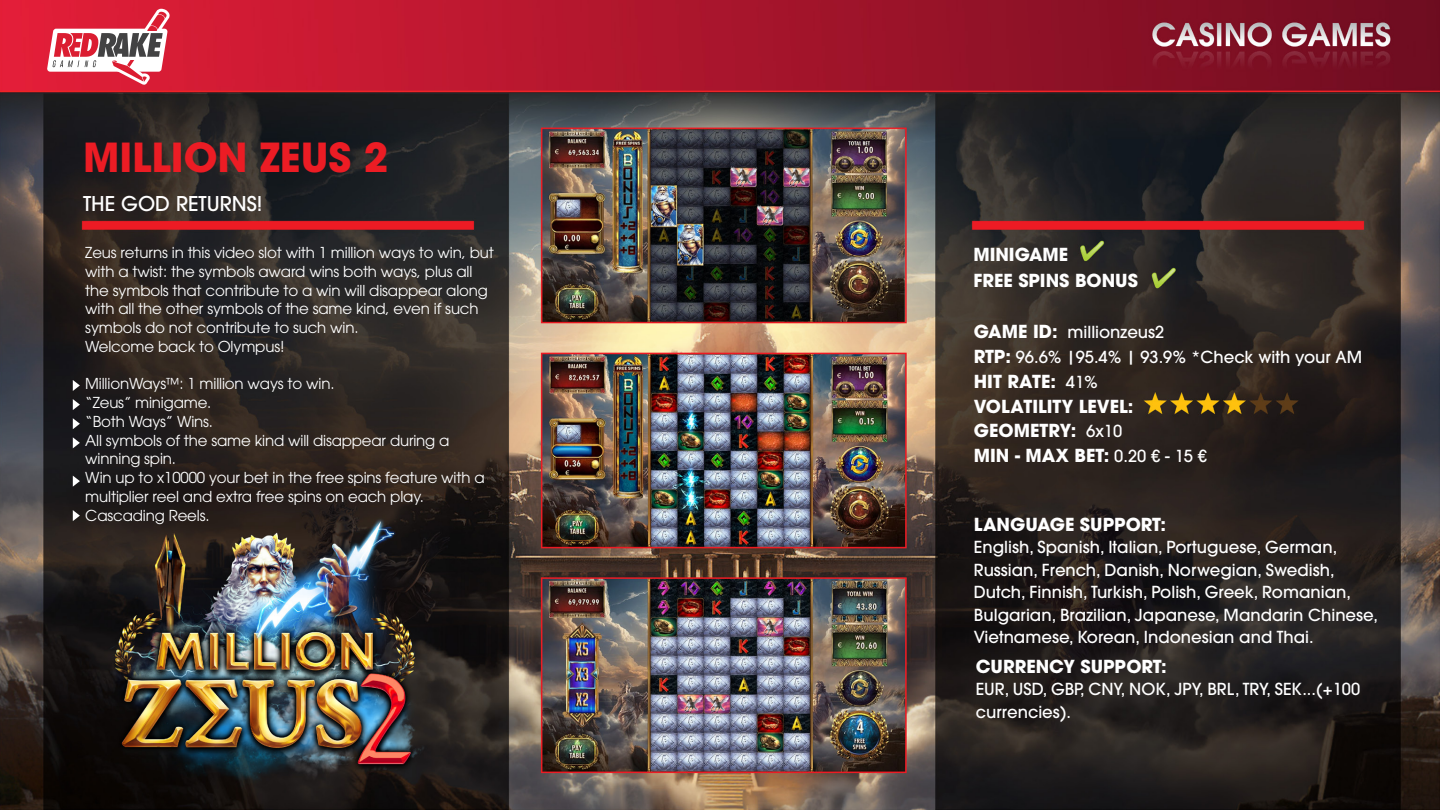
<style>
.page{position:relative;width:1440px;height:810px;background:#fff}
.page>*{position:absolute;margin:0;border:0;box-sizing:border-box;transform-origin:0 0}
.t1{font:700 39.75px "ITC Avant Garde Pro";color:#ec1c24}
.t2{font:500 20.25px "ITC Avant Garde Pro";color:#fff}
.t3{font:700 17.85px/24.8px "ITC Avant Garde Pro";color:#fff}
.t4{font:500 16.5px/22.5px "ITC Avant Garde Pro";color:#fff}
.t5{font:15px/18.8px "ITC Avant Garde Pro";letter-spacing:-.01em;color:#fff}
.s1{font-weight:700;font-size:17.85px}
.s2{font-weight:500;font-size:16.5px}
</style>
<div class="page">
<img style="left:0;top:0;width:1440px;height:810px">
<svg style="left:73px;top:399px;width:7px;height:11px"></svg>
<svg style="left:73px;top:380px;width:7px;height:11px"></svg>
<svg style="left:73px;top:418px;width:7px;height:11px"></svg>
<svg style="left:73px;top:437px;width:7px;height:11px"></svg>
<svg style="left:73px;top:476px;width:7px;height:11px"></svg>
<svg style="left:73px;top:510px;width:7px;height:11px"></svg>
<svg style="left:47px;top:9px;width:123px;height:76px"></svg>
<h1 class="t1" style="left:83px;top:131px;width:307px">MILLION ZEUS 2</h1>
<h2 class="t2" style="left:83px;top:191px;width:181px">THE GOD RETURNS!</h2>
<p class="t5" style="left:85px;top:243px;width:410px">Zeus returns in this video slot with 1 million ways to win, but with a twist: the symbols award wins both ways, plus all the symbols that contribute to a win will disappear along with all the other symbols of the same kind, even if such symbols do not contribute to such win.<br>Welcome back to Olympus!</p>
<p class="t5" style="left:85px;top:374px;width:401px">MillionWays™: 1 million ways to win.<br>“Zeus” minigame.<br>“Both Ways” Wins.<br>All symbols of the same kind will disappear during a winning spin.<br>Win up to x10000 your bet in the free spins feature with a multiplier reel and extra free spins on each play.<br>Cascading Reels.</p>
<p class="t3" style="left:973px;top:241px;width:166px;line-height:26.3px">MINIGAME<br>FREE SPINS BONUS</p>
<p class="t4" style="left:974px;top:320px;width:390px;line-height:24.8px"><span class="s1">GAME ID:</span> millionzeus2<br><span class="s1">RTP:</span> 96.6% |95.4% | 93.9% *Check with your AM</p>
<p class="t3" style="left:974px;top:369px;width:235px">HIT RATE: <span class="s2">41%<br></span>VOLATILITY LEVEL:<br>GEOMETRY: <span class="s2">6x10<br></span>MIN - MAX BET: <span class="s2">0.20 € - 15 €</span></p>
<p class="t3" style="left:974px;top:512px;width:194px">LANGUAGE SUPPORT:</p>
<p class="t4" style="left:974px;top:536px;width:406px">English, Spanish, Italian, Portuguese, German, Russian, French, Danish, Norwegian, Swedish, Dutch, Finnish, Turkish, Polish, Greek, Romanian, Bulgarian, Brazilian, Japanese, Mandarin Chinese, Vietnamese, Korean, Indonesian and Thai.</p>
<p class="t3" style="left:976px;top:654px;width:193px">CURRENCY SUPPORT:</p>
<p class="t4" style="left:976px;top:678px;width:386px">EUR, USD, GBP, CNY, NOK, JPY, BRL, TRY, SEK...(+100 currencies).</p>
</div>
